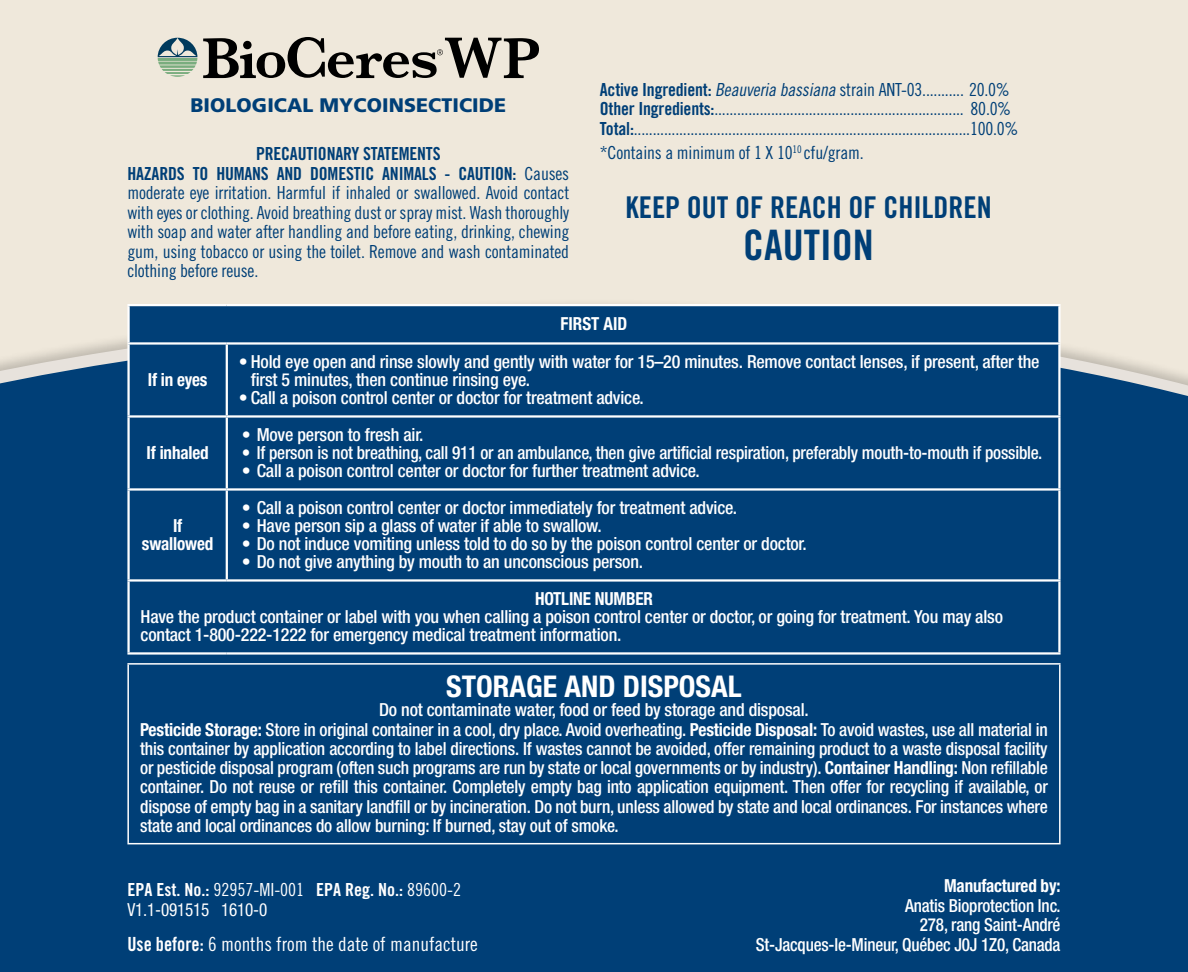
<style>
.page{position:relative;width:1188px;height:972px;background:#fff}
.page>*{position:absolute;margin:0;border:0;box-sizing:border-box;transform-origin:0 0}
.t1{font:42px "Trade Gothic LT Std Bd Cn 20";color:#003f77}
.t2{font:30px "Trade Gothic LT Std Bd Cn 20";color:#003f77}
.t3{font:700 condensed 30px "Helvetica Neue LT Std";color:#fff}
.t4{font:19.5px "Trade Gothic LT Std Cn 18";color:#fff}
.t5{font:900 19.5px "Frutiger LT Std";letter-spacing:.005em;color:#003f77}
.t6{font:500 condensed 18px/19.2px "Helvetica Neue LT Std";letter-spacing:-.01em;color:#fff}
.t7{font:18px/19.5px "Trade Gothic LT Std Cn 18";letter-spacing:-.01em;color:#003f77}
.t8{font:500 condensed 18px "Helvetica Neue LT Std";letter-spacing:-.01em;color:#fff;scale:.96 1}
.t9{font:500 condensed 18px/19.5px "Helvetica Neue LT Std";letter-spacing:-.01em;color:#fff;text-align:right;scale:.95 1}
.t10{font:18px/19.5px "Trade Gothic LT Std Bd Cn 20";letter-spacing:-.01em;color:#003f77;text-align:center}
.t11{font:700 condensed 18px/18px "Helvetica Neue LT Std";letter-spacing:-.01em;color:#fff;text-align:center;scale:.95 1}
.t12{font:18px "Trade Gothic LT Std Bd Cn 20";color:#fff}
.t13{font:condensed 18px "Helvetica Neue LT Std";letter-spacing:-.01em;color:#fff;scale:.95 1}
.s1{font-family:"Trade Gothic LT Std Cn 18"}
.s2{font-family:"Trade Gothic LT Std Bd Cn 20"}
.s3{font-style:italic}
.s4{font-weight:700}
</style>
<div class="page">
<div style="left:0;top:0;width:1188px;height:439px;background:#efe8db"></div>
<div style="left:0;top:339px;width:1188px;height:633px;background:#003f77"></div>
<svg style="left:203px;top:37px;width:336px;height:41px"></svg>
<svg style="left:158px;top:38px;width:39px;height:39px"></svg>
<hr style="left:127px;top:663px;width:934px;height:2px;background:#fff">
<hr style="left:127px;top:665px;width:2px;height:178px;background:#fff">
<hr style="left:1059px;top:665px;width:2px;height:178px;background:#fff">
<hr style="left:127px;top:843px;width:934px;height:1px;background:#fff">
<div style="left:130px;top:306px;width:928px;height:346px;background:#003f77"></div>
<hr style="left:127px;top:304px;width:100px;height:2px;background:#fff">
<hr style="left:127px;top:306px;width:3px;height:36px;background:#fff">
<hr style="left:227px;top:304px;width:834px;height:2px;background:#fff">
<hr style="left:1058px;top:306px;width:3px;height:36px;background:#fff">
<hr style="left:127px;top:342px;width:100px;height:3px;background:#fff">
<hr style="left:127px;top:345px;width:3px;height:70px;background:#fff">
<hr style="left:227px;top:342px;width:834px;height:3px;background:#fff">
<hr style="left:226px;top:345px;width:2px;height:70px;background:#fff">
<hr style="left:1058px;top:345px;width:3px;height:70px;background:#fff">
<hr style="left:127px;top:415px;width:100px;height:3px;background:#fff">
<hr style="left:127px;top:418px;width:3px;height:70px;background:#fff">
<hr style="left:227px;top:415px;width:834px;height:3px;background:#fff">
<hr style="left:226px;top:418px;width:2px;height:70px;background:#fff">
<hr style="left:1058px;top:418px;width:3px;height:70px;background:#fff">
<hr style="left:127px;top:488px;width:100px;height:3px;background:#fff">
<hr style="left:127px;top:491px;width:3px;height:88px;background:#fff">
<hr style="left:227px;top:488px;width:834px;height:3px;background:#fff">
<hr style="left:226px;top:491px;width:2px;height:88px;background:#fff">
<hr style="left:1058px;top:491px;width:3px;height:88px;background:#fff">
<hr style="left:127px;top:579px;width:100px;height:3px;background:#fff">
<hr style="left:127px;top:582px;width:3px;height:70px;background:#fff">
<hr style="left:227px;top:579px;width:834px;height:3px;background:#fff">
<hr style="left:1058px;top:582px;width:3px;height:70px;background:#fff">
<hr style="left:127px;top:652px;width:100px;height:3px;background:#fff">
<hr style="left:227px;top:652px;width:834px;height:3px;background:#fff">
<p class="t5" style="left:190px;top:94px;width:317px">BIOLOGICAL MYCOINSECTICIDE</p>
<p class="t10" style="left:127px;top:144px;width:443px">PRECAUTIONARY STATEMENTS<br>HAZARDS TO HUMANS AND DOMESTIC ANIMALS - CAUTION: <span class="s1">Causes</span></p>
<p class="t7" style="left:127px;top:183px;width:443px;text-align:justify">moderate eye irritation. Harmful if inhaled or swallowed. Avoid contact with eyes or clothing. Avoid breathing dust or spray mist. Wash thoroughly with soap and water after handling and before eating, drinking, chewing gum, using tobacco or using the toilet. Remove and wash contaminated clothing before reuse.</p>
<p class="t7" style="left:600px;top:79px;width:420px"><span class="s2">Active Ingredient:</span> <span class="s3">Beauveria bassiana</span> strain ANT-03........... 20.0%<br><span class="s2">Other Ingredients:</span>.................................................................. 80.0%<br><span class="s2">Total:</span>.........................................................................................100.0%</p>
<p class="t7" style="left:600px;top:142px;width:265px">*Contains a minimum of 1 X 10<sup>10</sup> cfu/gram.</p>
<h2 class="t2" style="left:625px;top:189px;width:368px">KEEP OUT OF REACH OF CHILDREN</h2>
<h1 class="t1" style="left:743px;top:220px;width:132px">CAUTION</h1>
<p class="t11" style="left:148px;top:371px;width:64px">If in eyes</p>
<p class="t11" style="left:147px;top:444px;width:67px">If inhaled</p>
<p class="t11" style="left:561px;top:314px;width:72px">FIRST AID</p>
<p class="t6" style="left:251px;top:353px;width:790px;line-height:18px;text-indent:-12px">• Hold eye open and rinse slowly and gently with water for 15–20 minutes. Remove contact lenses, if present, after the first 5 minutes, then continue rinsing eye.</p>
<p class="t6" style="left:239px;top:388px;width:407px">• Call a poison control center or doctor for treatment advice.</p>
<p class="t6" style="left:242px;top:425px;width:183px">• Move person to fresh air.</p>
<p class="t8" style="left:242px;top:442px;width:835px">• If person is not breathing, call 911 or an ambulance, then give artificial respiration, preferably mouth-to-mouth if possible.</p>
<p class="t6" style="left:242px;top:461px;width:459px">• Call a poison control center or doctor for further treatment advice.</p>
<p class="t6" style="left:242px;top:498px;width:497px">• Call a poison control center or doctor immediately for treatment advice.</p>
<p class="t6" style="left:242px;top:516px;width:361px">• Have person sip a glass of water if able to swallow.</p>
<p class="t6" style="left:242px;top:534px;width:567px">• Do not induce vomiting unless told to do so by the poison control center or doctor.</p>
<p class="t6" style="left:242px;top:552px;width:403px">• Do not give anything by mouth to an unconscious person.</p>
<p class="t11" style="left:535px;top:590px;width:126px">HOTLINE NUMBER</p>
<p class="t6" style="left:141px;top:608px;width:864px;line-height:18px">Have the product container or label with you when calling a poison control center or doctor, or going for treatment. You may also contact 1-800-222-1222 for emergency medical treatment information.</p>
<p class="t11" style="left:142px;top:517px;width:77px">If swallowed</p>
<h2 class="t3" style="left:446px;top:668px;width:297px">STORAGE AND DISPOSAL</h2>
<p class="t6" style="left:140px;top:700px;width:909px;text-indent:239px">Do not contaminate water, food or feed by storage and disposal.<br><span class="s4">Pesticide Storage:</span> Store in original container in a cool, dry place. Avoid overheating. <span class="s4">Pesticide Disposal:</span> To avoid wastes, use all material in this container by application according to label directions. If wastes cannot be avoided, offer remaining product to a waste disposal facility or pesticide disposal program (often such programs are run by state or local governments or by industry). <span class="s4">Container Handling:</span> Non refillable container. Do not reuse or refill this container. Completely empty bag into application equipment. Then offer for recycling if available, or dispose of empty bag in a sanitary landfill or by incineration. Do not burn, unless allowed by state and local ordinances. For instances where state and local ordinances do allow burning: If burned, stay out of smoke.</p>
<p class="t12" style="left:127px;top:879px;width:335px">EPA Est. No.: <span class="s1">92957-MI-001</span> EPA Reg. No.: <span class="s1">89600-2</span></p>
<p class="t13" style="left:127px;top:899px;width:149px">V1.1-091515 1610-0</p>
<p class="t4" style="left:127px;top:932px;width:352px"><span class="s2">Use before:</span> 6 months from the date of manufacture</p>
<p class="t11" style="left:944px;top:877px;width:124px">Manufactured by:</p>
<p class="t9" style="left:756px;top:896px;width:322px">Anatis Bioprotection Inc.<br>278, rang Saint-André<br>St-Jacques-le-Mineur, Québec J0J 1Z0, Canada</p>
</div>
